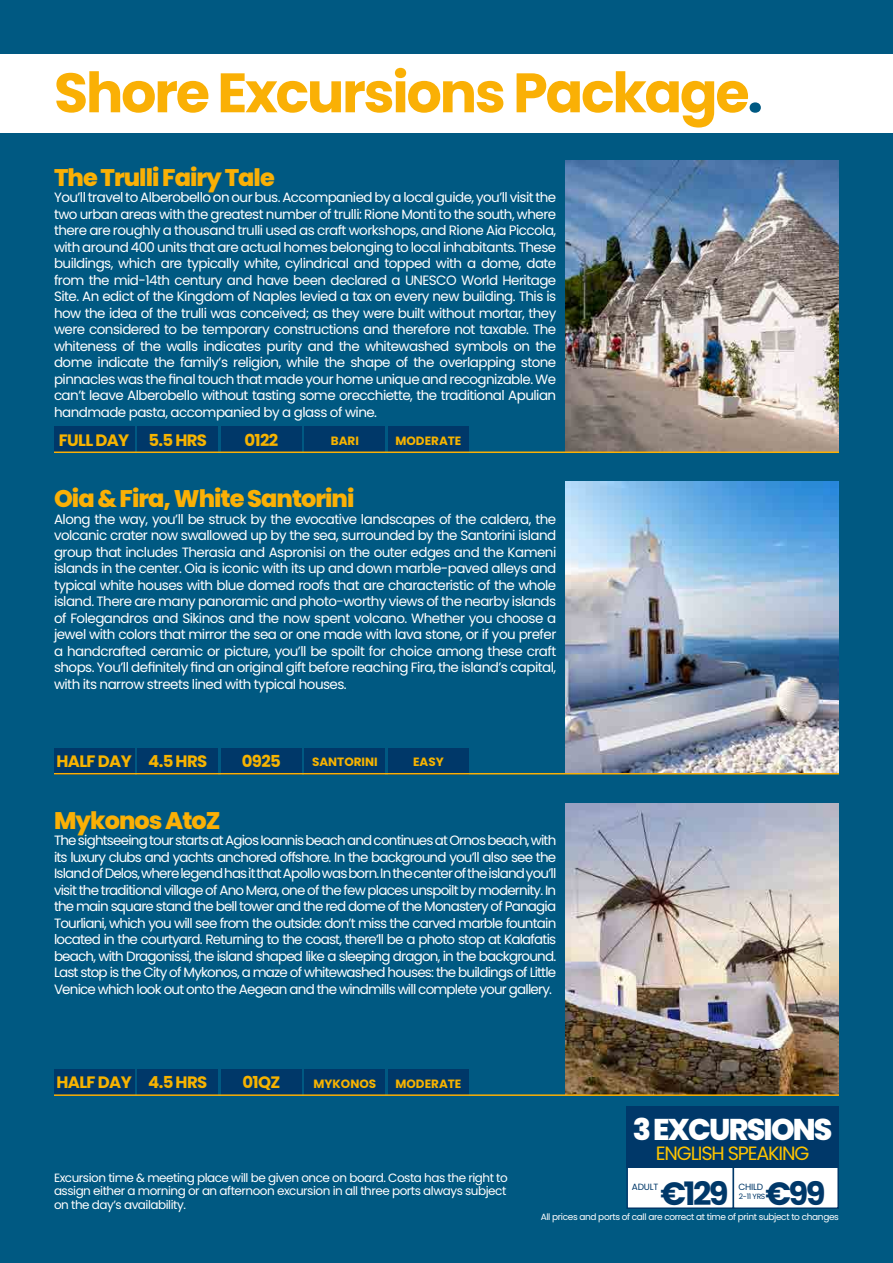
<style>
.page{position:relative;width:893px;height:1263px;background:#005982}
.page>*{position:absolute;margin:0;border:0;box-sizing:border-box;transform-origin:0 0}
.t1{font:700 55.5px "Poppins";letter-spacing:-.04em;color:#fab005}
.t2{font:700 32.25px "Poppins";color:#003869}
.t3{font:800 30px "Poppins";letter-spacing:-.06em;color:#fff}
.t4{font:800 24px "Poppins";letter-spacing:-.04em;color:#fab005}
.t5{font:19.2px "Poppins";letter-spacing:-.06em;color:#fdc300}
.t6{font:700 16.5px "Poppins";letter-spacing:-.04em;color:#f7b300}
.t7{font:13.5px/16.5px "Poppins";letter-spacing:-.04em;color:#fff;text-align:justify}
.t8{font:12px/13.5px "Poppins";letter-spacing:-.04em;color:#fff;text-align:justify}
.t9{font:700 12px "Poppins";color:#f7b300}
.t10{font:9px "Poppins";letter-spacing:-.04em;color:#fff}
.t11{font:9px "Poppins";letter-spacing:-.02em;color:#003869}
.t12{font:7.5px "Poppins";color:#003869}
.s1{color:#005982}
</style>
<div class="page">
<div style="left:0;top:54px;width:893px;height:79px;background:#fff"></div>
<img style="left:566px;top:160px;width:273px;height:291px">
<div style="left:54px;top:427px;width:80px;height:26px;background:#003869"></div>
<div style="left:221px;top:427px;width:80px;height:26px;background:#003869"></div>
<div style="left:138px;top:427px;width:80px;height:26px;background:#003869"></div>
<div style="left:388px;top:427px;width:81px;height:26px;background:#003869"></div>
<div style="left:305px;top:427px;width:80px;height:26px;background:#003869"></div>
<hr style="left:54px;top:451px;width:785px;height:2px;background:#fab005">
<img style="left:566px;top:803px;width:273px;height:291px">
<div style="left:54px;top:1069px;width:80px;height:27px;background:#003869"></div>
<div style="left:221px;top:1069px;width:80px;height:27px;background:#003869"></div>
<div style="left:138px;top:1069px;width:80px;height:27px;background:#003869"></div>
<div style="left:388px;top:1069px;width:81px;height:27px;background:#003869"></div>
<div style="left:305px;top:1069px;width:80px;height:27px;background:#003869"></div>
<hr style="left:54px;top:1094px;width:785px;height:2px;background:#fab005">
<img style="left:566px;top:482px;width:273px;height:291px">
<div style="left:54px;top:748px;width:80px;height:26px;background:#003869"></div>
<div style="left:221px;top:748px;width:80px;height:26px;background:#003869"></div>
<div style="left:138px;top:748px;width:80px;height:26px;background:#003869"></div>
<div style="left:388px;top:748px;width:81px;height:26px;background:#003869"></div>
<div style="left:305px;top:748px;width:80px;height:26px;background:#003869"></div>
<hr style="left:54px;top:773px;width:785px;height:1px;background:#fab005">
<div style="left:627px;top:1167px;width:106px;height:41px;background:#fff"></div>
<div style="left:626px;top:1166px;width:108px;height:43px;border:2px solid #003869"></div>
<div style="left:733px;top:1167px;width:105px;height:41px;background:#fff"></div>
<div style="left:733px;top:1166px;width:106px;height:43px;border:2px solid #003869"></div>
<div style="left:626px;top:1106px;width:213px;height:62px;background:#003869"></div>
<h1 class="t1" style="left:54px;top:61px;width:710px">Shore Excursions Package<span class="s1">.</span></h1>
<h3 class="t4" style="left:54px;top:163px;width:222px">The Trulli Fairy Tale</h3>
<p class="t7" style="left:54px;top:189px;width:504px">You’ll travel to Alberobello on our bus. Accompanied by a local guide, you’ll visit the two urban areas with the greatest number of trulli: Rione Monti to the south, where there are roughly a thousand trulli used as craft workshops, and Rione Aia Piccola, with around 400 units that are actual homes belonging to local inhabitants. These buildings, which are typically white, cylindrical and topped with a dome, date from the mid-14th century and have been declared a UNESCO World Heritage Site. An edict of the Kingdom of Naples levied a tax on every new building. This is how the idea of the trulli was conceived; as they were built without mortar, they were considered to be temporary constructions and therefore not taxable. The whiteness of the walls indicates purity and the whitewashed symbols on the dome indicate the family’s religion, while the shape of the overlapping stone pinnacles was the final touch that made your home unique and recognizable. We can’t leave Alberobello without tasting some orecchiette, the traditional Apulian handmade pasta, accompanied by a glass of wine.</p>
<p class="t6" style="left:59px;top:430px;width:150px">FULL DAY 5.5 HRS</p>
<p class="t6" style="left:244px;top:430px;width:35px">0122</p>
<p class="t9" style="left:331px;top:433px;width:30px">BARI</p>
<p class="t9" style="left:395px;top:433px;width:67px">MODERATE</p>
<h3 class="t4" style="left:54px;top:485px;width:302px">Oia &amp; Fira, White Santorini</h3>
<p class="t7" style="left:54px;top:511px;width:504px">Along the way, you’ll be struck by the evocative landscapes of the caldera, the volcanic crater now swallowed up by the sea, surrounded by the Santorini island group that includes Therasia and Aspronisi on the outer edges and the Kameni islands in the center. Oia is iconic with its up and down marble-paved alleys and typical white houses with blue domed roofs that are characteristic of the whole island. There are many panoramic and photo-worthy views of the nearby islands of Folegandros and Sikinos and the now spent volcano. Whether you choose a jewel with colors that mirror the sea or one made with lava stone, or if you prefer a handcrafted ceramic or picture, you’ll be spoilt for choice among these craft shops. You’ll definitely find an original gift before reaching Fira, the island’s capital, with its narrow streets lined with typical houses.</p>
<p class="t6" style="left:57px;top:752px;width:152px">HALF DAY 4.5 HRS</p>
<p class="t6" style="left:242px;top:752px;width:41px">0925</p>
<p class="t9" style="left:312px;top:755px;width:67px">SANTORINI</p>
<p class="t9" style="left:413px;top:755px;width:32px">EASY</p>
<h3 class="t4" style="left:54px;top:806px;width:168px">Mykonos AtoZ</h3>
<p class="t7" style="left:54px;top:832px;width:504px">The sightseeing tour starts at Agios Ioannis beach and continues at Ornos beach, with its luxury clubs and yachts anchored offshore. In the background you’ll also see the Island of Delos, where legend has it that Apollo was born. In the center of the island you’ll visit the traditional village of Ano Mera, one of the few places unspoilt by modernity. In the main square stand the bell tower and the red dome of the Monastery of Panagia Tourliani, which you will see from the outside: don’t miss the carved marble fountain located in the courtyard. Returning to the coast, there’ll be a photo stop at Kalafatis beach, with Dragonissi, the island shaped like a sleeping dragon, in the background.<br>Last stop is the City of Mykonos, a maze of whitewashed houses: the buildings of Little Venice which look out onto the Aegean and the windmills will complete your gallery.</p>
<p class="t6" style="left:57px;top:1073px;width:152px">HALF DAY 4.5 HRS</p>
<p class="t6" style="left:242px;top:1073px;width:39px">01QZ</p>
<p class="t9" style="left:314px;top:1076px;width:64px">MYKONOS</p>
<p class="t9" style="left:395px;top:1076px;width:67px">MODERATE</p>
<p class="t8" style="left:54px;top:1171px;width:455px">Excursion time &amp; meeting place will be given once on board. Costa has the right to assign either a morning or an afternoon excursion in all three ports always subject on the day’s availability.</p>
<h3 class="t3" style="left:633px;top:1112px;width:201px">3 EXCURSIONS</h3>
<h3 class="t5" style="left:656px;top:1142px;width:155px">ENGLISH SPEAKING</h3>
<p class="t12" style="left:739px;top:1192px;width:28px">2-11 YRS</p>
<p class="t11" style="left:632px;top:1181px;width:28px">ADULT</p>
<h2 class="t2" style="left:660px;top:1174px;width:70px">€129</h2>
<p class="t11" style="left:738px;top:1181px;width:26px">CHILD</p>
<h2 class="t2" style="left:765px;top:1174px;width:62px">€99</h2>
<p class="t10" style="left:541px;top:1211px;width:300px">All prices and ports of call are correct at time of print subject to changes</p>
</div>
